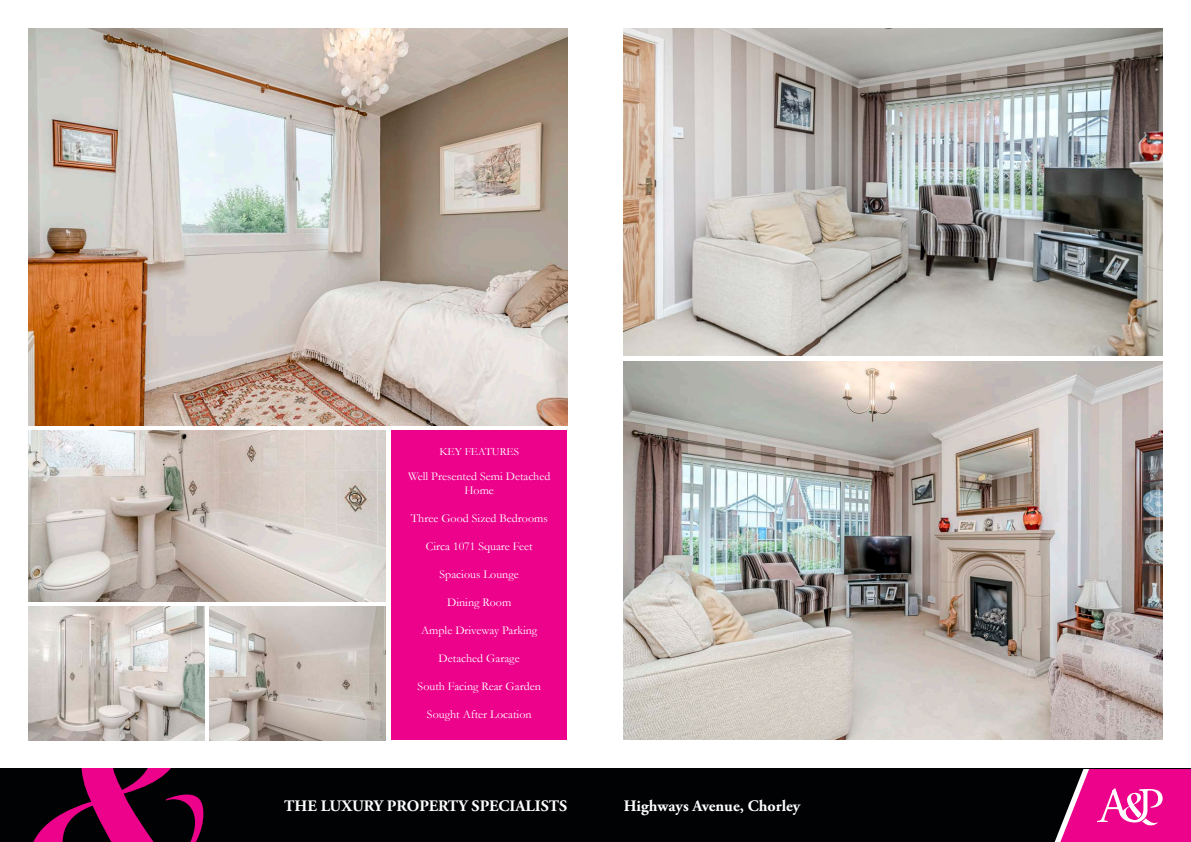
<style>
.page{position:relative;width:1191px;height:842px;background:#fff}
.page>*{position:absolute;margin:0;border:0;box-sizing:border-box;transform-origin:0 0}
.t1{font:700 16px "Adobe Garamond Pro";color:#fff}
.t2{font:12px/14px "Garamond";color:#fff;text-align:center}
.t3{font:11px "Garamond";color:#fff}
</style>
<div class="page">
<div style="left:0;top:769px;width:1191px;height:73px;background:#010203"></div>
<svg style="left:33px;top:769px;width:171px;height:73px"></svg>
<svg style="left:1054px;top:769px;width:137px;height:73px"></svg>
<img style="left:28px;top:28px;width:539px;height:397px">
<img style="left:28px;top:431px;width:358px;height:170px">
<img style="left:210px;top:607px;width:176px;height:134px">
<img style="left:28px;top:607px;width:176px;height:134px">
<div style="left:391px;top:431px;width:176px;height:309px;background:#ed028c"></div>
<img style="left:624px;top:361px;width:538px;height:379px">
<img style="left:624px;top:28px;width:538px;height:328px">
<p class="t3" style="left:439px;top:444px;width:81px">KEY FEATURES</p>
<p class="t2" style="left:408px;top:469px;width:144px">Well Presented Semi Detached<br>Home</p>
<p class="t2" style="left:411px;top:511px;width:139px">Three Good Sized Bedrooms</p>
<p class="t2" style="left:426px;top:539px;width:108px">Circa 1071 Square Feet</p>
<p class="t2" style="left:439px;top:567px;width:81px">Spacious Lounge</p>
<p class="t2" style="left:447px;top:595px;width:66px">Dining Room</p>
<p class="t2" style="left:421px;top:623px;width:118px">Ample Driveway Parking</p>
<p class="t2" style="left:438px;top:651px;width:83px">Detached Garage</p>
<p class="t2" style="left:417px;top:679px;width:125px">South Facing Rear Garden</p>
<p class="t2" style="left:427px;top:707px;width:106px">Sought After Location</p>
<p class="t1" style="left:284px;top:797px;width:284px">THE LUXURY PROPERTY SPECIALISTS</p>
<p class="t1" style="left:624px;top:797px;width:178px">Highways Avenue, Chorley</p>
</div>
